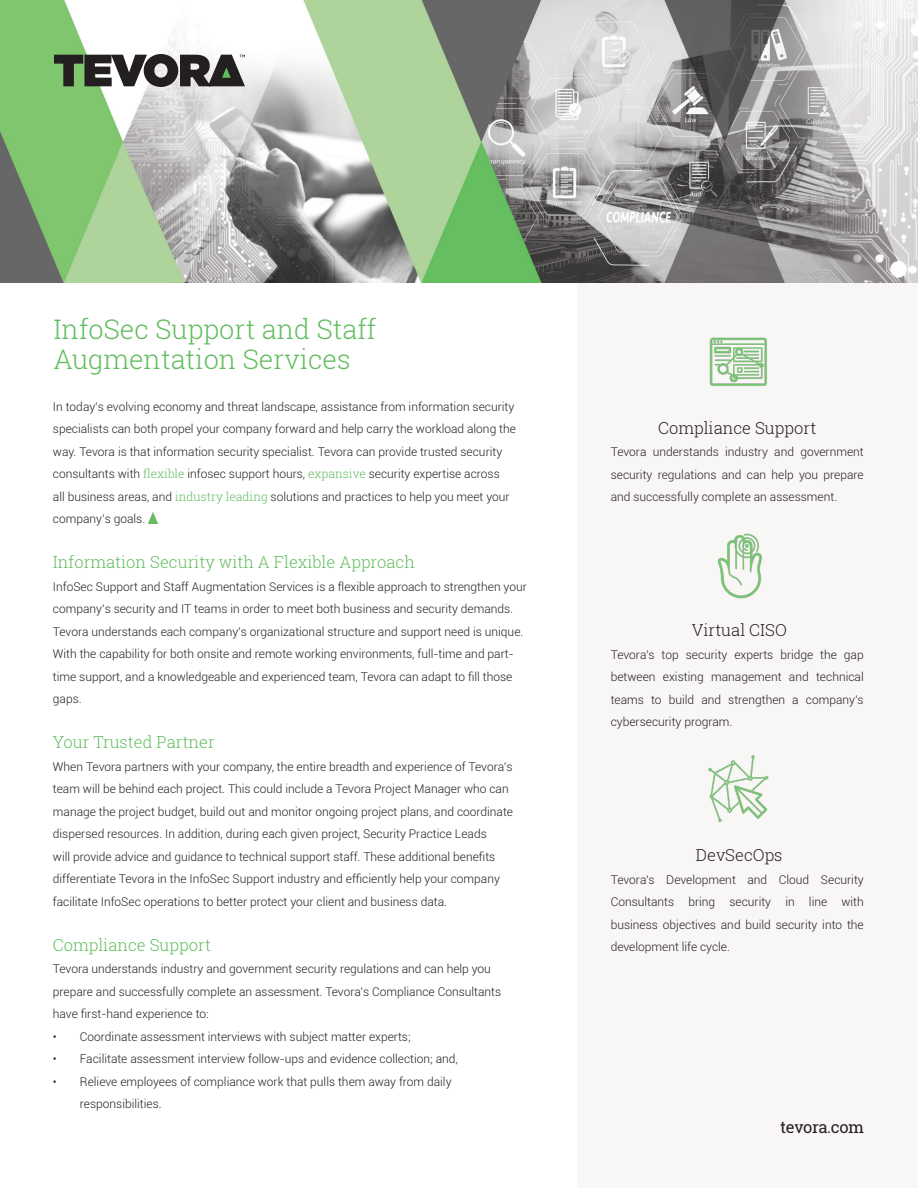
<style>
.page{position:relative;width:918px;height:1188px;background:#fff}
.page>*{position:absolute;margin:0;border:0;box-sizing:border-box;transform-origin:0 0}
.t1{font:300 27px/30px "Roboto Slab";color:#63bd60}
.t2{font:300 16.5px "Roboto Slab";color:#63bd60}
.t3{font:300 16.5px "Roboto Slab";color:#231f20}
.Black_Subhead_1{font:16.5px "Roboto Slab";letter-spacing:-.02em;color:#231f20}
.t4{font:300 12px/22.5px "Roboto";color:#231f20}
.s1{font-family:"Roboto Slab";color:#63bd60}
</style>
<div class="page">
<div style="left:578px;top:283px;width:340px;height:905px;background:#f9f6f6"></div>
<img style="left:0;top:0;width:918px;height:283px">
<img style="left:717px;top:533px;width:45px;height:66px">
<img style="left:709px;top:337px;width:58px;height:49px">
<svg style="left:148px;top:513px;width:9px;height:10px"></svg>
<svg style="left:54px;top:54px;width:191px;height:33px"></svg>
<img style="left:708px;top:755px;width:61px;height:67px">
<p class="t1" style="left:53px;top:313px;width:325px">InfoSec Support and Staff<br>Augmentation Services</p>
<p class="t4" style="left:53px;top:395px;width:465px">In today’s evolving economy and threat landscape, assistance from information security specialists can both propel your company forward and help carry the workload along the way. Tevora is that information security specialist. Tevora can provide trusted security consultants with <span class="s1">flexible</span> infosec support hours, <span class="s1">expansive</span> security expertise across<br>all business areas, and <span class="s1">industry leading</span> solutions and practices to help you meet your company’s goals.</p>
<p class="t2" style="left:53px;top:551px;width:363px">Information Security with A Flexible Approach</p>
<p class="t4" style="left:53px;top:575px;width:475px">InfoSec Support and Staff Augmentation Services is a flexible approach to strengthen your company’s security and IT teams in order to meet both business and security demands.<br>Tevora understands each company’s organizational structure and support need is unique.<br>With the capability for both onsite and remote working environments, full-time and part&shy;time support, and a knowledgeable and experienced team, Tevora can adapt to fill those gaps.</p>
<p class="t2" style="left:53px;top:731px;width:163px">Your Trusted Partner</p>
<p class="t4" style="left:53px;top:755px;width:462px">When Tevora partners with your company, the entire breadth and experience of Tevora’s team will be behind each project. This could include a Tevora Project Manager who can manage the project budget, build out and monitor ongoing project plans, and coordinate dispersed resources. In addition, during each given project, Security Practice Leads<br>will provide advice and guidance to technical support staff. These additional benefits differentiate Tevora in the InfoSec Support industry and efficiently help your company facilitate InfoSec operations to better protect your client and business data.</p>
<p class="t2" style="left:53px;top:933px;width:160px">Compliance Support</p>
<p class="t4" style="left:53px;top:957px;width:450px">Tevora understands industry and government security regulations and can help you prepare and successfully complete an assessment. Tevora’s Compliance Consultants have first-hand experience to:</p>
<p class="t4" style="left:53px;top:1025px;width:359px">• Coordinate assessment interviews with subject matter experts;</p>
<p class="t4" style="left:53px;top:1047px;width:406px">• Facilitate assessment interview follow-ups and evidence collection; and,</p>
<p class="t4" style="left:80px;top:1070px;width:373px;text-indent:-27px">• Relieve employees of compliance work that pulls them away from daily responsibilities.</p>
<p class="t3" style="left:658px;top:416px;width:160px">Compliance Support</p>
<p class="t4" style="left:611px;top:440px;width:255px;text-align:justify">Tevora understands industry and government security regulations and can help you prepare and successfully complete an assessment.</p>
<p class="t3" style="left:692px;top:619px;width:97px">Virtual CISO</p>
<p class="t4" style="left:611px;top:643px;width:255px;text-align:justify">Tevora’s top security experts bridge the gap between existing management and technical teams to build and strengthen a company’s cybersecurity program.</p>
<p class="t3" style="left:696px;top:844px;width:88px">DevSecOps</p>
<p class="t4" style="left:611px;top:868px;width:255px;text-align:justify">Tevora’s Development and Cloud Security Consultants bring security in line with business objectives and build security into the development life cycle.</p>
<p class="Black_Subhead_1" style="left:780px;top:1116px;width:85px">tevora.com</p>
</div>
